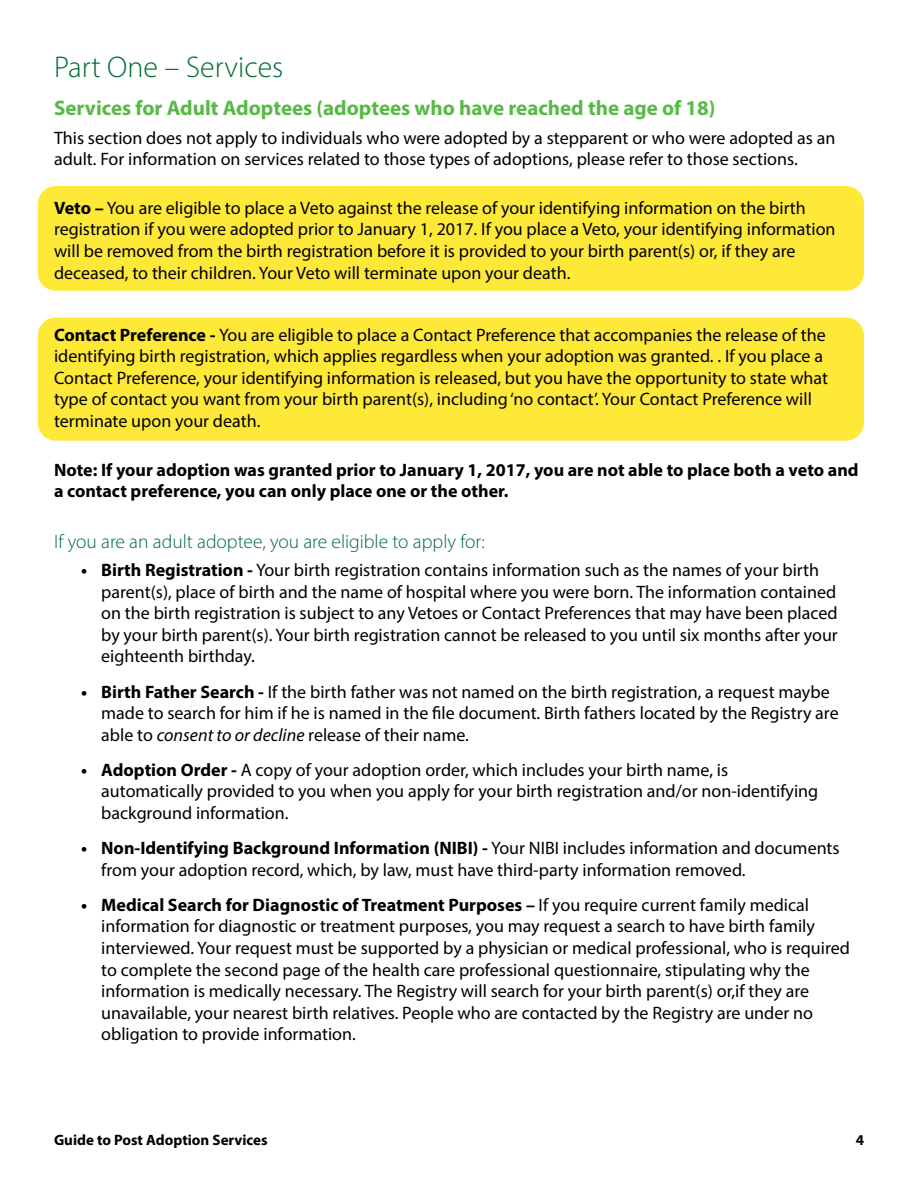
<style>
.page{position:relative;width:918px;height:1188px;background:#fff}
.page>*{position:absolute;margin:0;border:0;box-sizing:border-box;transform-origin:0 0}
.t1{font:300 30px "Myriad Pro";color:#006b35}
.t2{font:700 21px "Myriad Pro";color:#58b947}
.t3{font:300 19.5px "Myriad Pro";color:#006b35}
.t4{font:18px/21.6px "Myriad Pro";color:#000}
.t5{font:700 18px/21.6px "Myriad Pro";color:#000}
.t6{font:700 15px "Myriad Pro";color:#000}
.s1{font-weight:700}
.s2{font-style:italic}
</style>
<div class="page">
<div style="left:38px;top:318px;width:826px;height:123px;background:#ffe938;border-radius:18px"></div>
<div style="left:38px;top:186px;width:826px;height:105px;background:#ffe938;border-radius:18px"></div>
<h1 class="t1" style="left:54px;top:48px;width:231px">Part One – Services</h1>
<p class="t2" style="left:54px;top:94px;width:663px">Services for Adult Adoptees (adoptees who have reached the age of 18)</p>
<p class="t4" style="left:54px;top:126px;width:783px">This section does not apply to individuals who were adopted by a stepparent or who were adopted as an adult. For information on services related to those types of adoptions, please refer to those sections.</p>
<p class="t4" style="left:54px;top:197px;width:783px"><span class="s1">Veto –</span> You are eligible to place a Veto against the release of your identifying information on the birth registration if you were adopted prior to January 1, 2017. If you place a Veto, your identifying information will be removed from the birth registration before it is provided to your birth parent(s) or, if they are deceased, to their children. Your Veto will terminate upon your death.</p>
<p class="t4" style="left:54px;top:324px;width:776px"><span class="s1">Contact Preference -</span> You are eligible to place a Contact Preference that accompanies the release of the identifying birth registration, which applies regardless when your adoption was granted. . If you place a Contact Preference, your identifying information is released, but you have the opportunity to state what type of contact you want from your birth parent(s), including ‘no contact’. Your Contact Preference will terminate upon your death.</p>
<p class="t5" style="left:54px;top:458px;width:806px">Note: If your adoption was granted prior to January 1, 2017, you are not able to place both a veto and a contact preference, you can only place one or the other.</p>
<p class="t3" style="left:54px;top:529px;width:433px">If you are an adult adoptee, you are eligible to apply for:</p>
<p class="t4" style="left:101px;top:559px;width:738px;text-indent:-20px"><span class="s1">• Birth Registration -</span> Your birth registration contains information such as the names of your birth parent(s), place of birth and the name of hospital where you were born. The information contained on the birth registration is subject to any Vetoes or Contact Preferences that may have been placed by your birth parent(s). Your birth registration cannot be released to you until six months after your eighteenth birthday.</p>
<p class="t4" style="left:101px;top:680px;width:739px;text-indent:-20px"><span class="s1">• Birth Father Search -</span> If the birth father was not named on the birth registration, a request maybe made to search for him if he is named in the file document. Birth fathers located by the Registry are able to <span class="s2">consent to or decline</span> release of their name.</p>
<p class="t4" style="left:101px;top:759px;width:719px;text-indent:-20px"><span class="s1">• Adoption Order -</span> A copy of your adoption order, which includes your birth name, is automatically provided to you when you apply for your birth registration and/or non-identifying background information.</p>
<p class="t4" style="left:101px;top:837px;width:740px;text-indent:-20px"><span class="s1">• Non-Identifying Background Information (NIBI) -</span> Your NIBI includes information and documents from your adoption record, which, by law, must have third-party information removed.</p>
<p class="t4" style="left:101px;top:894px;width:750px;text-indent:-20px"><span class="s1">• Medical Search for Diagnostic of Treatment Purposes –</span> If you require current family medical information for diagnostic or treatment purposes, you may request a search to have birth family interviewed. Your request must be supported by a physician or medical professional, who is required to complete the second page of the health care professional questionnaire, stipulating why the information is medically necessary. The Registry will search for your birth parent(s) or,if they are unavailable, your nearest birth relatives. People who are contacted by the Registry are under no obligation to provide information.</p>
<p class="t6" style="left:54px;top:1130px;width:215px">Guide to Post Adoption Services</p>
<p class="t6" style="left:856px;top:1130px;width:10px">4</p>
</div>
